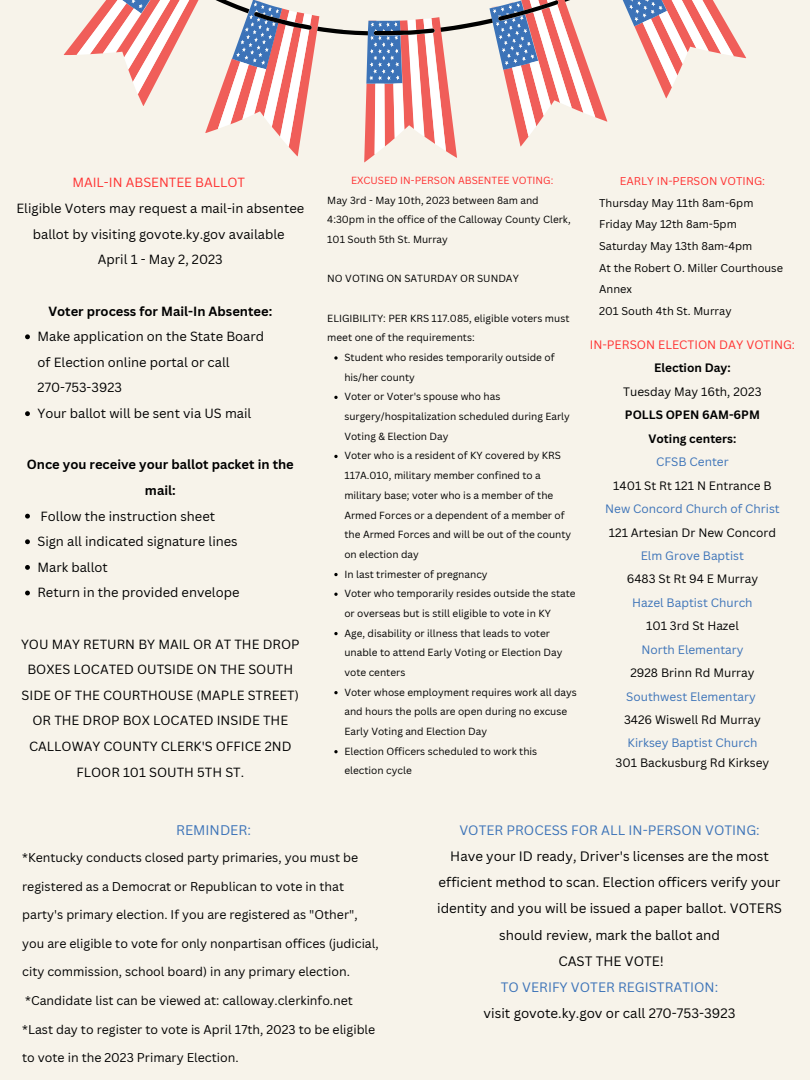
<style>
.page{position:relative;width:810px;height:1080px;background:#f7f3ea}
.page>*{position:absolute;margin:0;border:0;box-sizing:border-box;transform-origin:0 0}
.t1{font:13.56px "Canva Sans";color:#3c73b8}
.t2{font:13.31px/26.2px "Canva Sans";color:#000;text-align:center}
.t3{font:13.31px "Canva Sans";color:#3c73b8}
.t4{font:12.94px/25.6px "Canva Sans";color:#000}
.t5{font:700 12.94px/25.6px "Canva Sans";color:#000;text-align:center}
.t6{font:12.94px "Canva Sans";color:#ff3131}
.t7{font:12.31px "Canva Sans";color:#000}
.t8{font:11.88px "Canva Sans";color:#000}
.t9{font:11.88px "Canva Sans";color:#3c73b8}
.t10{font:700 11.88px/23.4px "Canva Sans";color:#000;text-align:center}
.t11{font:11.88px "Canva Sans";color:#ff3131}
.t12{font:11px/21.6px "Canva Sans";color:#000}
.t13{font:11px "Canva Sans";color:#ff3131}
.t14{font:10.06px/19.7px "Canva Sans";color:#000}
.t15{font:10.06px "Canva Sans";color:#ff3131}
</style>
<div class="page">
<svg style="left:77px;top:0;width:657px;height:155px"></svg>
<svg style="left:122px;top:0;width:582px;height:35px"></svg>
<svg style="left:334px;top:356px;width:4px;height:4px"></svg>
<svg style="left:334px;top:396px;width:4px;height:3px"></svg>
<svg style="left:334px;top:455px;width:4px;height:3px"></svg>
<svg style="left:334px;top:573px;width:4px;height:3px"></svg>
<svg style="left:334px;top:593px;width:4px;height:3px"></svg>
<svg style="left:334px;top:632px;width:4px;height:3px"></svg>
<svg style="left:334px;top:691px;width:4px;height:3px"></svg>
<svg style="left:334px;top:750px;width:4px;height:3px"></svg>
<svg style="left:25px;top:334px;width:5px;height:5px"></svg>
<svg style="left:25px;top:411px;width:5px;height:5px"></svg>
<svg style="left:25px;top:514px;width:5px;height:5px"></svg>
<svg style="left:25px;top:539px;width:5px;height:5px"></svg>
<svg style="left:25px;top:565px;width:5px;height:5px"></svg>
<svg style="left:25px;top:591px;width:5px;height:4px"></svg>
<p class="t15" style="left:351px;top:173px;width:204px">EXCUSED IN-PERSON ABSENTEE VOTING:</p>
<p class="t14" style="left:327px;top:190px;width:245px">May 3rd - May 10th, 2023 between 8am and<br>4:30pm in the office of the Calloway County Clerk,<br>101 South 5th St. Murray</p>
<p class="t14" style="left:327px;top:269px;width:193px">NO VOTING ON SATURDAY OR SUNDAY</p>
<p class="t14" style="left:327px;top:308px;width:244px">ELIGIBILITY: PER KRS 117.085, eligible voters must</p>
<p class="t6" style="left:72px;top:174px;width:174px">MAIL-IN ABSENTEE BALLOT</p>
<p class="t4" style="left:16px;top:195px;width:289px;text-align:center">Eligible Voters may request a mail-in absentee ballot by visiting govote.ky.gov available<br>April 1 - May 2, 2023</p>
<p class="t5" style="left:48px;top:298px;width:225px">Voter process for Mail-In Absentee:</p>
<p class="t4" style="left:38px;top:349px;width:193px">of Election online portal or call<br>270-753-3923</p>
<p class="t4" style="left:37px;top:323px;width:228px">Make application on the State Board</p>
<p class="t14" style="left:327px;top:328px;width:149px">meet one of the requirements:</p>
<p class="t14" style="left:344px;top:347px;width:234px">Student who resides temporarily outside of his/her county<br>Voter or Voter's spouse who has surgery/hospitalization scheduled during Early Voting &amp; Election Day<br>Voter who is a resident of KY covered by KRS 117A.010, military member confined to a military base; voter who is a member of the Armed Forces or a dependent of a member of the Armed Forces and will be out of the county on election day<br>In last trimester of pregnancy<br>Voter who temporarily resides outside the state or overseas but is still eligible to vote in KY<br>Age, disability or illness that leads to voter unable to attend Early Voting or Election Day vote centers<br>Voter whose employment requires work all days and hours the polls are open during no excuse Early Voting and Election Day<br>Election Officers scheduled to work this election cycle</p>
<p class="t4" style="left:37px;top:400px;width:215px">Your ballot will be sent via US mail</p>
<p class="t5" style="left:27px;top:451px;width:269px">Once you receive your ballot packet in the mail:</p>
<p class="t4" style="left:37px;top:503px;width:204px">Follow the instruction sheet<br>Sign all indicated signature lines<br>Mark ballot<br>Return in the provided envelope</p>
<p class="t4" style="left:21px;top:631px;width:280px;text-align:center">YOU MAY RETURN BY MAIL OR AT THE DROP<br>BOXES LOCATED OUTSIDE ON THE SOUTH<br>SIDE OF THE COURTHOUSE (MAPLE STREET)<br>OR THE DROP BOX LOCATED INSIDE THE<br>CALLOWAY COUNTY CLERK'S OFFICE 2ND<br>FLOOR 101 SOUTH 5TH ST.</p>
<p class="t13" style="left:620px;top:174px;width:147px">EARLY IN-PERSON VOTING:</p>
<p class="t12" style="left:599px;top:192px;width:185px">Thursday May 11th 8am-6pm<br>Friday May 12th 8am-5pm<br>Saturday May 13th 8am-4pm<br>At the Robert O. Miller Courthouse<br>Annex<br>201 South 4th St. Murray</p>
<p class="t11" style="left:590px;top:336px;width:207px">IN-PERSON ELECTION DAY VOTING:</p>
<p class="t10" style="left:654px;top:356px;width:78px">Election Day:</p>
<p class="t8" style="left:623px;top:383px;width:140px">Tuesday May 16th, 2023</p>
<p class="t10" style="left:625px;top:403px;width:137px">POLLS OPEN 6AM-6PM<br>Voting centers:</p>
<p class="t9" style="left:656px;top:454px;width:74px">CFSB Center</p>
<p class="t8" style="left:613px;top:477px;width:160px">1401 St Rt 121 N Entrance B</p>
<p class="t9" style="left:605px;top:500px;width:176px">New Concord Church of Christ</p>
<p class="t8" style="left:609px;top:524px;width:169px">121 Artesian Dr New Concord</p>
<p class="t9" style="left:641px;top:547px;width:105px">Elm Grove Baptist</p>
<p class="t8" style="left:627px;top:571px;width:133px">6483 St Rt 94 E Murray</p>
<p class="t9" style="left:632px;top:594px;width:122px">Hazel Baptist Church</p>
<p class="t8" style="left:646px;top:618px;width:94px">101 3rd St Hazel</p>
<p class="t9" style="left:641px;top:641px;width:104px">North Elementary</p>
<p class="t8" style="left:630px;top:664px;width:126px">2928 Brinn Rd Murray</p>
<p class="t9" style="left:626px;top:688px;width:131px">Southwest Elementary</p>
<p class="t8" style="left:624px;top:711px;width:138px">3426 Wiswell Rd Murray</p>
<p class="t9" style="left:628px;top:735px;width:131px">Kirksey Baptist Church</p>
<p class="t8" style="left:616px;top:754px;width:155px">301 Backusburg Rd Kirksey</p>
<h1 class="t1" style="left:176px;top:820px;width:76px">REMINDER:</h1>
<p class="t7" style="left:22px;top:849px;width:337px">*Kentucky conducts closed party primaries, you must be</p>
<p class="t7" style="left:22px;top:878px;width:324px">registered as a Democrat or Republican to vote in that</p>
<p class="t7" style="left:22px;top:906px;width:337px">party's primary election. If you are registered as "Other",</p>
<p class="t7" style="left:22px;top:935px;width:358px">you are eligible to vote for only nonpartisan offices (judicial,</p>
<p class="t7" style="left:22px;top:963px;width:329px">city commission, school board) in any primary election.</p>
<p class="t7" style="left:25px;top:992px;width:329px">*Candidate list can be viewed at: calloway.clerkinfo.net</p>
<p class="t7" style="left:22px;top:1021px;width:355px">*Last day to register to vote is April 17th, 2023 to be eligible</p>
<p class="t7" style="left:22px;top:1049px;width:218px">to vote in the 2023 Primary Election.</p>
<h2 class="t3" style="left:459px;top:820px;width:302px">VOTER PROCESS FOR ALL IN-PERSON VOTING:</h2>
<h2 class="t2" style="left:437px;top:843px;width:346px">Have your ID ready, Driver's licenses are the most efficient method to scan. Election officers verify your identity and you will be issued a paper ballot. VOTERS should review, mark the ballot and<br>CAST THE VOTE!</h2>
<h2 class="t3" style="left:501px;top:978px;width:219px">TO VERIFY VOTER REGISTRATION:</h2>
<h2 class="t2" style="left:484px;top:1000px;width:253px">visit govote.ky.gov or call 270-753-3923</h2>
</div>
